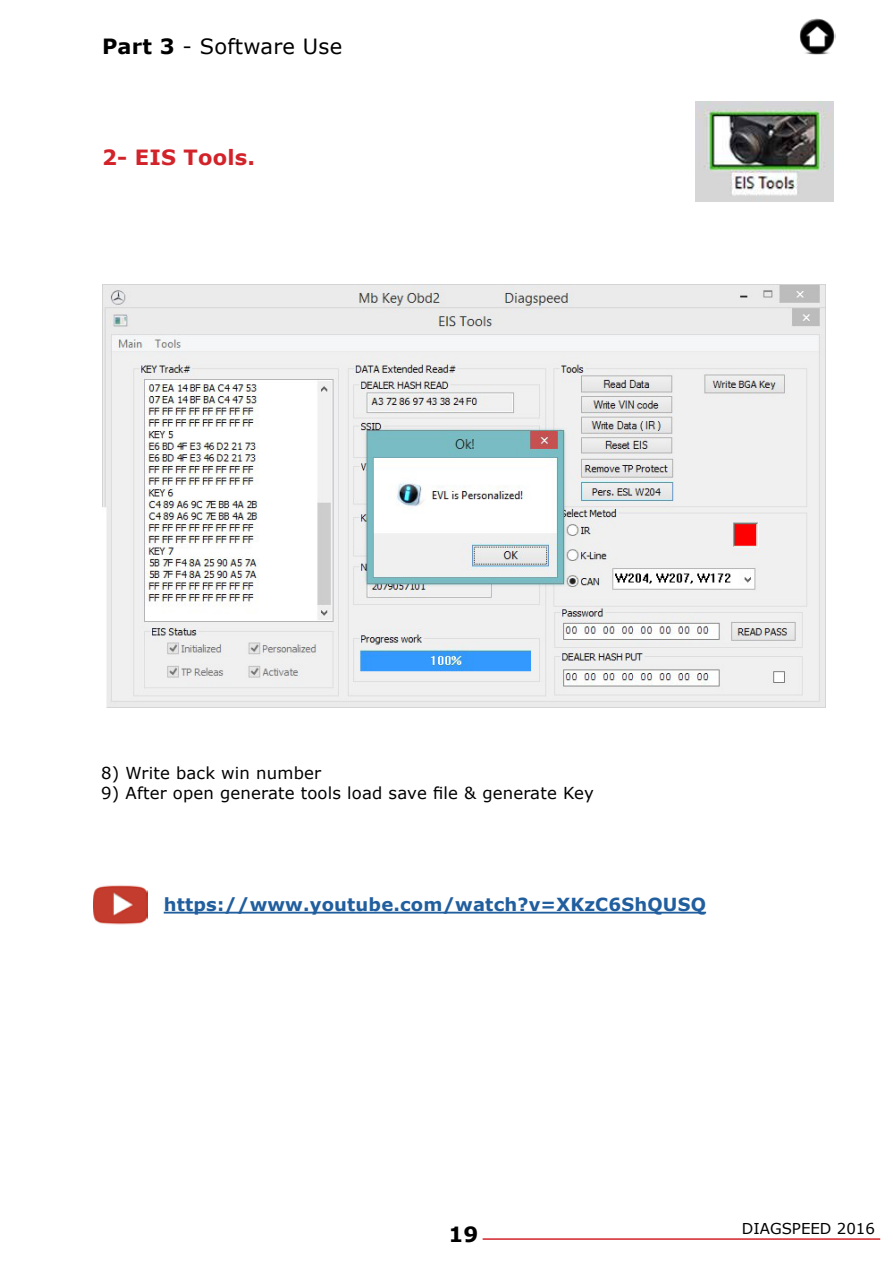
<style>
.page{position:relative;width:893px;height:1263px;background:#fff}
.page>*{position:absolute;margin:0;border:0;box-sizing:border-box;transform-origin:0 0}
.t1{font:21px "Verdana";letter-spacing:.01em;color:#000}
.t2{font:700 21px "Verdana";letter-spacing:.01em;color:#d2232a}
.t3{font:700 21px "Verdana";color:#000}
.t4{font:700 18px "Verdana";letter-spacing:.01em;color:#215e9e}
.t5{font:16.5px "Verdana";letter-spacing:.01em;color:#000}
.t6{font:15px "Verdana";color:#000}
.s1{font-weight:700}
</style>
<div class="page">
<hr style="left:483px;top:1238px;width:397px;height:2px;background:#d2232a">
<img style="left:799px;top:18px;width:37px;height:36px">
<hr style="left:164px;top:912px;width:542px;height:1px;background:#215e9e">
<img style="left:102px;top:285px;width:723px;height:422px">
<img style="left:695px;top:101px;width:138px;height:101px">
<img style="left:94px;top:885px;width:53px;height:40px">
<p class="t1" style="left:102px;top:33px;width:242px"><span class="s1">Part 3</span> - Software Use</p>
<p class="t2" style="left:102px;top:144px;width:154px">2- EIS Tools.</p>
<p class="t5" style="left:101px;top:763px;width:221px">8) Write back win number</p>
<p class="t5" style="left:101px;top:782px;width:494px">9) After open generate tools load save file &amp; generate Key</p>
<p class="t4" style="left:164px;top:893px;width:544px">https://www.youtube.com/watch?v=XKzC6ShQUSQ</p>
<p class="t3" style="left:448px;top:1221px;width:31px">19</p>
<p class="t6" style="left:742px;top:1219px;width:135px">DIAGSPEED 2016</p>
</div>
